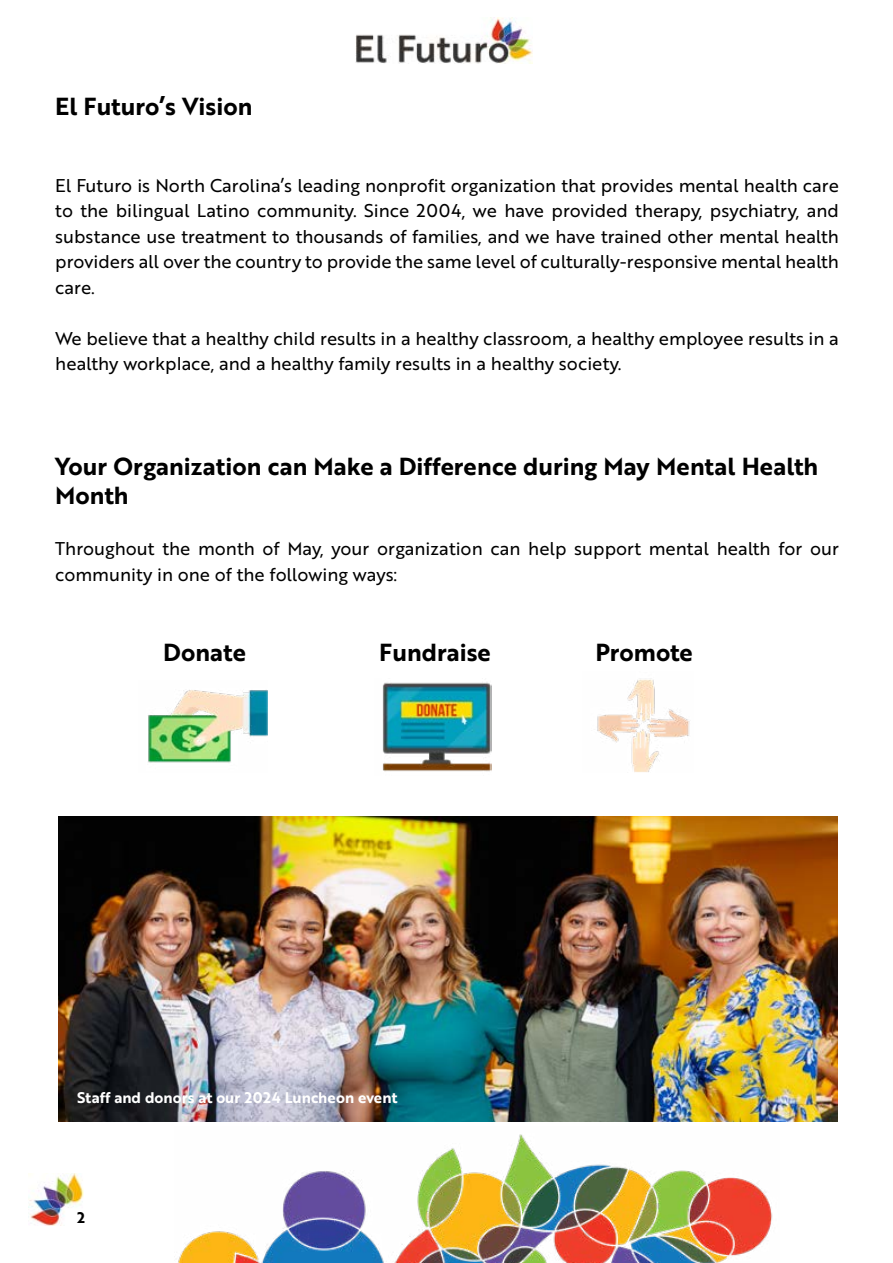
<style>
.page{position:relative;width:893px;height:1263px;background:#fff}
.page>*{position:absolute;margin:0;border:0;box-sizing:border-box;transform-origin:0 0}
.t1{font:24px/28.8px "Brother 1816 Bold";color:#000}
.t2{font:18px/25.5px "Brother 1816 Regular";color:#000}
.t3{font:15px "Brother 1816 Bold";color:#fff}
.t4{font:15px "Brother 1816 Bold";color:#000}
</style>
<div class="page">
<img style="left:356px;top:17px;width:177px;height:47px">
<img style="left:28px;top:1173px;width:55px;height:53px">
<img style="left:178px;top:1134px;width:595px;height:129px">
<img style="left:148px;top:690px;width:120px;height:73px">
<img style="left:382px;top:682px;width:109px;height:90px">
<img style="left:597px;top:678px;width:93px;height:94px">
<img style="left:58px;top:816px;width:780px;height:305px">
<h1 class="t1" style="left:55px;top:91px;width:199px">El Futuro’s Vision</h1>
<p class="t2" style="left:55px;top:172px;width:785px;text-align:justify">El Futuro is North Carolina’s leading nonprofit organization that provides mental health care to the bilingual Latino community. Since 2004, we have provided therapy, psychiatry, and substance use treatment to thousands of families, and we have trained other mental health providers all over the country to provide the same level of culturally-responsive mental health care.</p>
<p class="t2" style="left:55px;top:325px;width:785px">We believe that a healthy child results in a healthy classroom, a healthy employee results in a healthy workplace, and a healthy family results in a healthy society.</p>
<h1 class="t1" style="left:55px;top:452px;width:765px">Your Organization can Make a Difference during May Mental Health<br>Month</h1>
<p class="t2" style="left:55px;top:535px;width:785px">Throughout the month of May, your organization can help support mental health for our community in one of the following ways:</p>
<h1 class="t1" style="left:163px;top:637px;width:84px">Donate</h1>
<h1 class="t1" style="left:379px;top:637px;width:113px">Fundraise</h1>
<h1 class="t1" style="left:595px;top:637px;width:99px">Promote</h1>
<p class="t3" style="left:77px;top:1086px;width:322px">Staff and donors at our 2024 Luncheon event</p>
<p class="t4" style="left:77px;top:1206px;width:9px">2</p>
</div>
